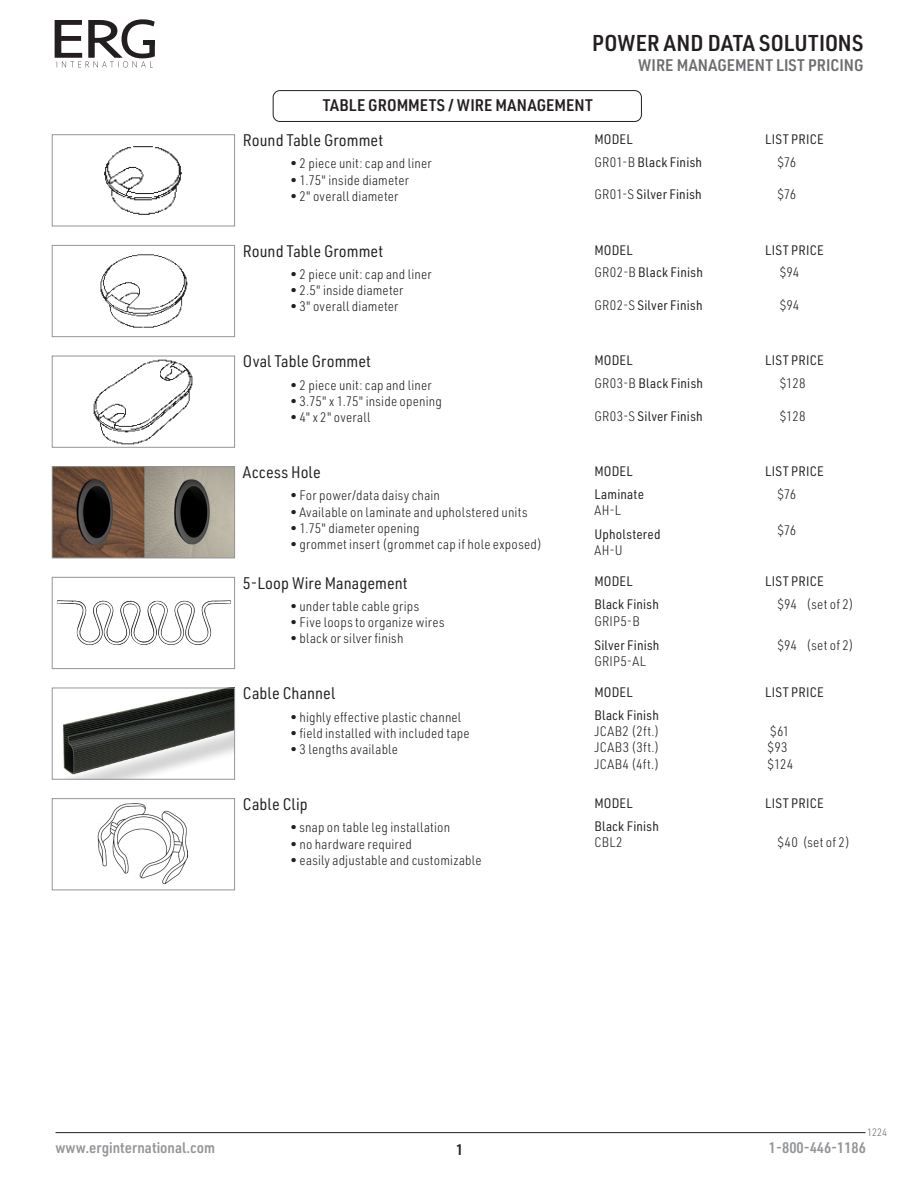
<style>
.page{position:relative;width:918px;height:1188px;background:#fff}
.page>*{position:absolute;margin:0;border:0;box-sizing:border-box;transform-origin:0 0}
.T_page_RIGHT_sub_head{font:600 22.5px "URWDIN Semi Cond";letter-spacing:.01em;color:#231f20}
.Callout_-_70_k{font:16.5px "URWDIN Semi Cond";letter-spacing:.005em;color:#231f20}
.Callout_-_70_k-2{font:600 16.5px "URWDIN Semi Cond";letter-spacing:.01em;color:#231f20}
.T_page_RIGHT_sub_head-2{font:600 16.5px "URWDIN Semi Cond";color:#6c6d70}
.t1{font:600 15px "URWDIN Semi Cond";color:#939598}
.t2{font:600 15px "URWDIN Semi Cond";color:#231f20}
.Callout_-_70_k-3{font:300 13.5px "URWDIN Semi Cond";letter-spacing:.015em;color:#231f20}
.Callout_-_70_k-4{font:13.5px "URWDIN Semi Cond";letter-spacing:.02em;color:#231f20}
.Callout_-_70_k-5{font:300 13.5px "URWDIN Semi Cond";letter-spacing:.04em;color:#231f20}
.Callout_-_70_k-6{font:300 13.5px "URWDIN Semi Cond";letter-spacing:.035em;color:#231f20}
.t3{font:300 10.5px "URWDIN Semi Cond";color:#6c6d70}
.s1{font-weight:300}
</style>
<div class="page">
<div style="left:273px;top:90px;width:369px;height:32px;border:1px solid #231f20;border-radius:7px"></div>
<img style="left:104px;top:146px;width:78px;height:69px">
<div style="left:52px;top:134px;width:183px;height:92px;border:1px solid #939598"></div>
<img style="left:100px;top:254px;width:88px;height:74px">
<div style="left:52px;top:245px;width:183px;height:92px;border:1px solid #939598"></div>
<img style="left:93px;top:359px;width:100px;height:86px">
<div style="left:52px;top:356px;width:183px;height:92px;border:1px solid #939598"></div>
<img style="left:54px;top:468px;width:179px;height:88px">
<div style="left:52px;top:466px;width:183px;height:92px;border:1px solid #939598"></div>
<img style="left:63px;top:690px;width:170px;height:88px">
<div style="left:52px;top:688px;width:183px;height:92px;border:1px solid #939598"></div>
<svg style="left:56px;top:600px;width:175px;height:45px"></svg>
<div style="left:52px;top:577px;width:183px;height:92px;border:1px solid #939598"></div>
<img style="left:97px;top:804px;width:90px;height:80px">
<div style="left:52px;top:798px;width:183px;height:92px;border:1px solid #939598"></div>
<hr style="left:56px;top:1132px;width:810px;height:1px;background:#231f20">
<svg style="left:54px;top:19px;width:101px;height:48px"></svg>
<div style="left:144px;top:40px;width:11px;height:5px;background:#231f20"></div>
<p class="T_page_RIGHT_sub_head" style="left:592px;top:28px;width:273px">POWER AND DATA SOLUTIONS</p>
<p class="T_page_RIGHT_sub_head-2" style="left:638px;top:54px;width:227px">WIRE MANAGEMENT LIST PRICING</p>
<p class="Callout_-_70_k-2" style="left:323px;top:94px;width:272px">TABLE GROMMETS / WIRE MANAGEMENT</p>
<p class="Callout_-_70_k" style="left:243px;top:129px;width:142px">Round Table Grommet</p>
<p class="Callout_-_70_k-3" style="left:291px;top:155px;width:143px">• 2 piece unit: cap and liner</p>
<p class="Callout_-_70_k-3" style="left:291px;top:171px;width:120px">• 1.75" inside diameter</p>
<p class="Callout_-_70_k-3" style="left:291px;top:187px;width:109px">• 2" overall diameter</p>
<p class="Callout_-_70_k-4" style="left:594px;top:130px;width:40px">MODEL</p>
<p class="Callout_-_70_k-4" style="left:594px;top:153px;width:109px"><span class="s1">GR01-B</span> Black Finish</p>
<p class="Callout_-_70_k-4" style="left:594px;top:186px;width:109px"><span class="s1">GR01-S</span> Silver Finish</p>
<p class="Callout_-_70_k" style="left:243px;top:240px;width:142px">Round Table Grommet</p>
<p class="Callout_-_70_k-3" style="left:291px;top:265px;width:143px">• 2 piece unit: cap and liner</p>
<p class="Callout_-_70_k-3" style="left:291px;top:282px;width:114px">• 2.5" inside diameter</p>
<p class="Callout_-_70_k-3" style="left:291px;top:298px;width:110px">• 3" overall diameter</p>
<p class="Callout_-_70_k" style="left:243px;top:351px;width:130px">Oval Table Grommet</p>
<p class="Callout_-_70_k-3" style="left:291px;top:376px;width:143px">• 2 piece unit: cap and liner</p>
<p class="Callout_-_70_k-3" style="left:291px;top:392px;width:153px">• 3.75" x 1.75" inside opening</p>
<p class="Callout_-_70_k-3" style="left:291px;top:409px;width:81px">• 4" x 2" overall</p>
<p class="Callout_-_70_k" style="left:243px;top:461px;width:79px">Access Hole</p>
<p class="Callout_-_70_k-3" style="left:291px;top:487px;width:151px">• For power/data daisy chain</p>
<p class="Callout_-_70_k-3" style="left:291px;top:503px;width:238px">• Available on laminate and upholstered units</p>
<p class="Callout_-_70_k-3" style="left:291px;top:519px;width:131px">• 1.75" diameter opening</p>
<p class="Callout_-_70_k-3" style="left:291px;top:535px;width:253px">• grommet insert (grommet cap if hole exposed)</p>
<p class="Callout_-_70_k" style="left:243px;top:572px;width:166px">5-Loop Wire Management</p>
<p class="Callout_-_70_k-3" style="left:291px;top:597px;width:130px">• under table cable grips</p>
<p class="Callout_-_70_k-3" style="left:291px;top:614px;width:155px">• Five loops to organize wires</p>
<p class="Callout_-_70_k-3" style="left:291px;top:630px;width:114px">• black or silver finish</p>
<p class="Callout_-_70_k" style="left:243px;top:683px;width:94px">Cable Channel</p>
<p class="Callout_-_70_k-3" style="left:291px;top:708px;width:172px">• highly effective plastic channel</p>
<p class="Callout_-_70_k-3" style="left:291px;top:724px;width:181px">• field installed with included tape</p>
<p class="Callout_-_70_k-3" style="left:291px;top:740px;width:109px">• 3 lengths available</p>
<p class="Callout_-_70_k" style="left:243px;top:793px;width:66px">Cable Clip</p>
<p class="Callout_-_70_k-3" style="left:291px;top:819px;width:161px">• snap on table leg installation</p>
<p class="Callout_-_70_k-3" style="left:291px;top:835px;width:123px">• no hardware required</p>
<p class="Callout_-_70_k-3" style="left:291px;top:851px;width:193px">• easily adjustable and customizable</p>
<p class="Callout_-_70_k-4" style="left:594px;top:241px;width:40px">MODEL</p>
<p class="Callout_-_70_k-4" style="left:594px;top:264px;width:110px"><span class="s1">GR02-B</span> Black Finish</p>
<p class="Callout_-_70_k-4" style="left:594px;top:296px;width:110px"><span class="s1">GR02-S</span> Silver Finish</p>
<p class="Callout_-_70_k-4" style="left:594px;top:352px;width:40px">MODEL</p>
<p class="Callout_-_70_k-4" style="left:594px;top:374px;width:110px"><span class="s1">GR03-B</span> Black Finish</p>
<p class="Callout_-_70_k-4" style="left:594px;top:407px;width:110px"><span class="s1">GR03-S</span> Silver Finish</p>
<p class="Callout_-_70_k-4" style="left:594px;top:462px;width:40px">MODEL</p>
<p class="Callout_-_70_k-4" style="left:594px;top:485px;width:51px">Laminate</p>
<p class="Callout_-_70_k-3" style="left:594px;top:501px;width:28px">AH-L</p>
<p class="Callout_-_70_k-4" style="left:594px;top:525px;width:68px">Upholstered</p>
<p class="Callout_-_70_k-3" style="left:594px;top:542px;width:30px">AH-U</p>
<p class="Callout_-_70_k-4" style="left:594px;top:573px;width:40px">MODEL</p>
<p class="Callout_-_70_k-4" style="left:594px;top:596px;width:66px">Black Finish</p>
<p class="Callout_-_70_k-3" style="left:594px;top:612px;width:47px">GRIP5-B</p>
<p class="Callout_-_70_k-4" style="left:594px;top:636px;width:67px">Silver Finish</p>
<p class="Callout_-_70_k-3" style="left:594px;top:652px;width:53px">GRIP5-AL</p>
<p class="Callout_-_70_k-4" style="left:594px;top:683px;width:40px">MODEL</p>
<p class="Callout_-_70_k-4" style="left:594px;top:706px;width:66px">Black Finish</p>
<p class="Callout_-_70_k-6" style="left:594px;top:723px;width:67px">JCAB2 (2ft.)</p>
<p class="Callout_-_70_k-5" style="left:594px;top:739px;width:67px">JCAB3 (3ft.)</p>
<p class="Callout_-_70_k-5" style="left:594px;top:755px;width:66px">JCAB4 (4ft.)</p>
<p class="Callout_-_70_k-4" style="left:594px;top:794px;width:40px">MODEL</p>
<p class="Callout_-_70_k-4" style="left:594px;top:817px;width:66px">Black Finish</p>
<p class="Callout_-_70_k-3" style="left:594px;top:833px;width:30px">CBL2</p>
<p class="Callout_-_70_k-4" style="left:765px;top:130px;width:60px">LIST PRICE</p>
<p class="Callout_-_70_k-3" style="left:777px;top:153px;width:21px">$76</p>
<p class="Callout_-_70_k-3" style="left:777px;top:186px;width:21px">$76</p>
<p class="Callout_-_70_k-4" style="left:765px;top:241px;width:60px">LIST PRICE</p>
<p class="Callout_-_70_k-3" style="left:780px;top:264px;width:21px">$94</p>
<p class="Callout_-_70_k-3" style="left:780px;top:296px;width:21px">$94</p>
<p class="Callout_-_70_k-4" style="left:765px;top:352px;width:60px">LIST PRICE</p>
<p class="Callout_-_70_k-3" style="left:780px;top:375px;width:27px">$128</p>
<p class="Callout_-_70_k-3" style="left:780px;top:407px;width:27px">$128</p>
<p class="Callout_-_70_k-4" style="left:765px;top:462px;width:60px">LIST PRICE</p>
<p class="Callout_-_70_k-3" style="left:777px;top:485px;width:21px">$76</p>
<p class="Callout_-_70_k-3" style="left:777px;top:521px;width:21px">$76</p>
<p class="Callout_-_70_k-4" style="left:765px;top:573px;width:60px">LIST PRICE</p>
<p class="Callout_-_70_k-3" style="left:777px;top:596px;width:78px">$94 (set of 2)</p>
<p class="Callout_-_70_k-3" style="left:777px;top:636px;width:78px">$94 (set of 2)</p>
<p class="Callout_-_70_k-4" style="left:765px;top:683px;width:60px">LIST PRICE</p>
<p class="Callout_-_70_k-3" style="left:770px;top:723px;width:21px">$61</p>
<p class="Callout_-_70_k-3" style="left:768px;top:739px;width:22px">$93</p>
<p class="Callout_-_70_k-3" style="left:768px;top:755px;width:27px">$124</p>
<p class="Callout_-_70_k-4" style="left:765px;top:794px;width:60px">LIST PRICE</p>
<p class="Callout_-_70_k-3" style="left:777px;top:833px;width:74px">$40 (set of 2)</p>
<p class="t3" style="left:867px;top:1125px;width:22px">1224</p>
<p class="t1" style="left:56px;top:1138px;width:161px">www.erginternational.com</p>
<p class="t1" style="left:769px;top:1138px;width:99px">1-800-446-1186</p>
<p class="t2" style="left:456px;top:1139px;width:9px">1</p>
</div>
